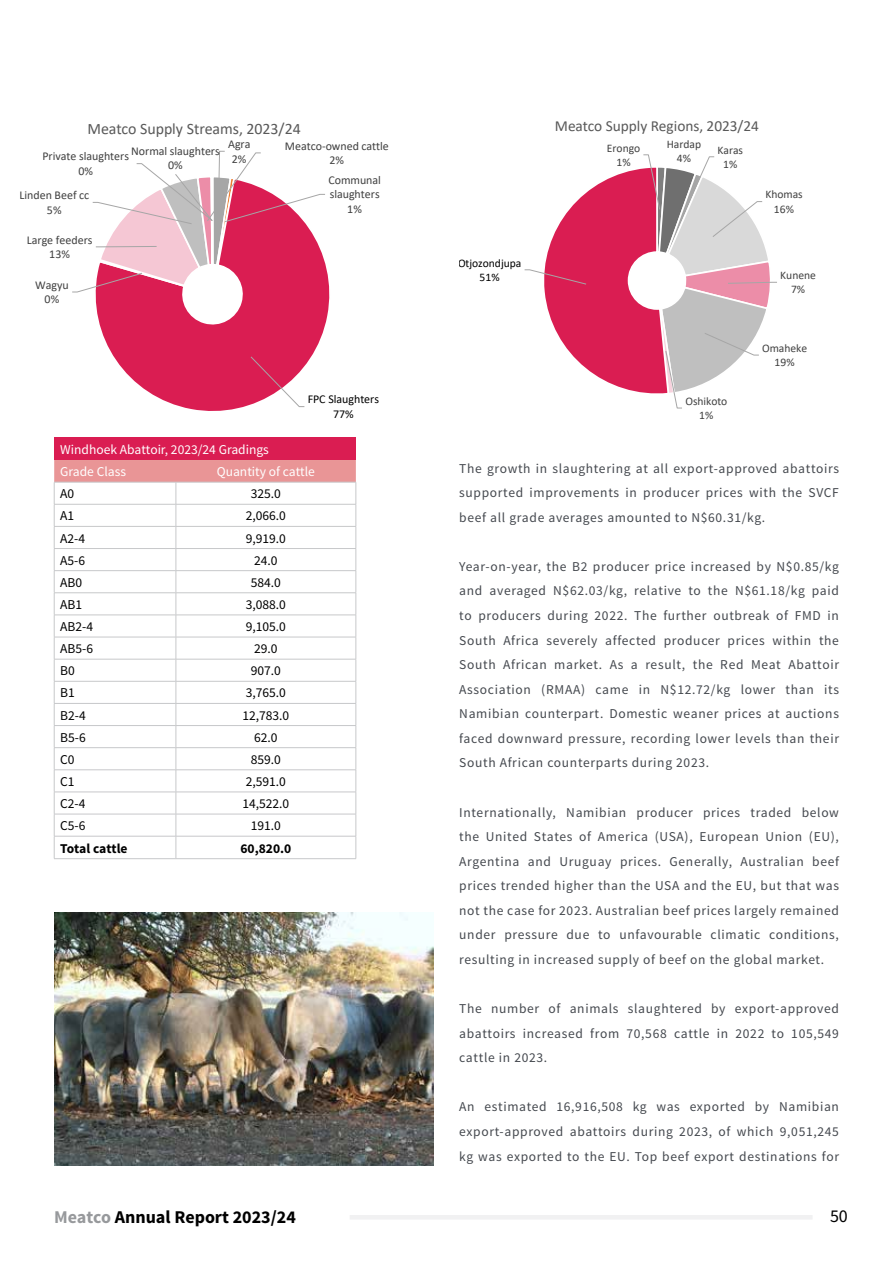
<style>
.page{position:relative;width:893px;height:1263px;background:#fff}
.page>*{position:absolute;margin:0;border:0;box-sizing:border-box;transform-origin:0 0}
.t1{font:700 18px "Source Sans Pro";color:#000}
.t2{font:18px "Source Sans Pro";color:#000}
.t3{font:15.9px "Calibri";letter-spacing:-.005em;color:#595959}
.t4{font:15.3px "Calibri";letter-spacing:-.005em;color:#595959}
.t5{font:13.5px/24.6px "Source Sans Pro";letter-spacing:.05em;color:#44484e;text-align:justify}
.t6{font:13.5px "Source Sans Pro";color:#000}
.t7{font:13.5px/22.2px "Source Sans Pro";color:#fff}
.t8{font:700 13.5px "Source Sans Pro";color:#000}
.t9{font:12px/14.5px "Calibri";color:#404040;text-align:center}
.t10{font:12px/14.5px "Calibri";color:#000;text-align:center}
.t11{font:11.55px/14.1px "Calibri";color:#404040;text-align:center}
.t12{font:11.55px/14.1px "Calibri";color:#000;text-align:center}
.s1{color:#97999c}
</style>
<div class="page">
<div style="left:54px;top:438px;width:302px;height:22px;background:#da1d52"></div>
<svg style="left:54px;top:460px;width:303px;height:398px"></svg>
<hr style="left:54px;top:858px;width:122px;height:1px;background:#c7c8ca">
<hr style="left:176px;top:858px;width:180px;height:1px;background:#c7c8ca">
<img style="left:54px;top:912px;width:380px;height:253px">
<svg style="left:72px;top:150px;width:254px;height:261px"></svg>
<svg style="left:524px;top:154px;width:253px;height:255px"></svg>
<hr style="left:350px;top:1215px;width:463px;height:4px;background:#f1f1f2">
<p class="t3" style="left:87px;top:118px;width:215px">Meatco Supply Streams, 2023/24</p>
<p class="t9" style="left:131px;top:143px;width:90px">Normal slaughters<br>0%</p>
<p class="t9" style="left:42px;top:149px;width:88px">Private slaughters<br>0%</p>
<p class="t9" style="left:20px;top:188px;width:71px">Linden Beef cc<br>5%</p>
<p class="t9" style="left:27px;top:232px;width:67px">Large feeders<br>13%</p>
<p class="t9" style="left:228px;top:136px;width:24px">Agra<br>2%</p>
<p class="t9" style="left:35px;top:277px;width:35px">Wagyu<br>0%</p>
<p class="t9" style="left:285px;top:138px;width:105px">Meatco-owned cattle<br>2%</p>
<p class="t9" style="left:328px;top:172px;width:54px">Communal slaughters<br>1%</p>
<p class="t10" style="left:308px;top:392px;width:73px">FPC Slaughters<br>77%</p>
<p class="t7" style="left:60px;top:439px;width:210px">Windhoek Abattoir, 2023/24 Gradings<br>Grade Class</p>
<p class="t7" style="left:217px;top:461px;width:100px">Quantity of cattle</p>
<p class="t6" style="left:60px;top:485px;width:16px">A0</p>
<p class="t6" style="left:251px;top:485px;width:32px">325.0</p>
<p class="t6" style="left:60px;top:507px;width:16px">A1</p>
<p class="t6" style="left:246px;top:507px;width:42px">2,066.0</p>
<p class="t6" style="left:60px;top:530px;width:26px">A2-4</p>
<p class="t6" style="left:246px;top:530px;width:42px">9,919.0</p>
<p class="t6" style="left:60px;top:552px;width:26px">A5-6</p>
<p class="t6" style="left:254px;top:552px;width:25px">24.0</p>
<p class="t6" style="left:60px;top:574px;width:23px">AB0</p>
<p class="t6" style="left:251px;top:574px;width:32px">584.0</p>
<p class="t6" style="left:60px;top:596px;width:23px">AB1</p>
<p class="t6" style="left:246px;top:596px;width:42px">3,088.0</p>
<p class="t6" style="left:60px;top:618px;width:34px">AB2-4</p>
<p class="t6" style="left:246px;top:618px;width:42px">9,105.0</p>
<p class="t6" style="left:60px;top:640px;width:34px">AB5-6</p>
<p class="t6" style="left:254px;top:640px;width:25px">29.0</p>
<p class="t6" style="left:60px;top:662px;width:16px">B0</p>
<p class="t6" style="left:251px;top:662px;width:32px">907.0</p>
<p class="t6" style="left:60px;top:684px;width:16px">B1</p>
<p class="t6" style="left:246px;top:684px;width:42px">3,765.0</p>
<p class="t6" style="left:60px;top:707px;width:27px">B2-4</p>
<p class="t6" style="left:242px;top:707px;width:48px">12,783.0</p>
<p class="t6" style="left:60px;top:729px;width:27px">B5-6</p>
<p class="t6" style="left:254px;top:729px;width:25px">62.0</p>
<p class="t6" style="left:60px;top:751px;width:16px">C0</p>
<p class="t6" style="left:251px;top:751px;width:32px">859.0</p>
<p class="t6" style="left:60px;top:773px;width:16px">C1</p>
<p class="t6" style="left:246px;top:773px;width:42px">2,591.0</p>
<p class="t6" style="left:60px;top:795px;width:27px">C2-4</p>
<p class="t6" style="left:242px;top:795px;width:48px">14,522.0</p>
<p class="t6" style="left:60px;top:817px;width:27px">C5-6</p>
<p class="t6" style="left:251px;top:817px;width:32px">191.0</p>
<p class="t8" style="left:60px;top:839px;width:69px">Total cattle</p>
<p class="t8" style="left:240px;top:839px;width:52px">60,820.0</p>
<p class="t4" style="left:555px;top:115px;width:206px">Meatco Supply Regions, 2023/24</p>
<p class="t12" style="left:458px;top:256px;width:65px">Otjozondjupa<br>51%</p>
<p class="t11" style="left:607px;top:140px;width:35px">Erongo<br>1%</p>
<p class="t11" style="left:667px;top:137px;width:36px">Hardap<br>4%</p>
<p class="t11" style="left:717px;top:142px;width:27px">Karas<br>1%</p>
<p class="t11" style="left:765px;top:187px;width:39px">Khomas<br>16%</p>
<p class="t11" style="left:685px;top:394px;width:43px">Oshikoto<br>1%</p>
<p class="t11" style="left:780px;top:268px;width:37px">Kunene<br>7%</p>
<p class="t11" style="left:762px;top:341px;width:47px">Omaheke<br>19%</p>
<p class="t5" style="left:459px;top:456px;width:381px">The growth in slaughtering at all export-approved abattoirs supported improvements in producer prices with the SVCF beef all grade averages amounted to N$60.31/kg.</p>
<p class="t5" style="left:459px;top:554px;width:381px">Year-on-year, the B2 producer price increased by N$0.85/kg and averaged N$62.03/kg, relative to the N$61.18/kg paid to producers during 2022. The further outbreak of FMD in South Africa severely affected producer prices within the South African market. As a result, the Red Meat Abattoir Association (RMAA) came in N$12.72/kg lower than its Namibian counterpart. Domestic weaner prices at auctions faced downward pressure, recording lower levels than their South African counterparts during 2023.</p>
<p class="t5" style="left:459px;top:800px;width:381px">Internationally, Namibian producer prices traded below the United States of America (USA), European Union (EU), Argentina and Uruguay prices. Generally, Australian beef prices trended higher than the USA and the EU, but that was not the case for 2023. Australian beef prices largely remained under pressure due to unfavourable climatic conditions, resulting in increased supply of beef on the global market.</p>
<p class="t5" style="left:459px;top:997px;width:381px">The number of animals slaughtered by export-approved abattoirs increased from 70,568 cattle in 2022 to 105,549 cattle in 2023.</p>
<p class="t5" style="left:459px;top:1095px;width:381px">An estimated 16,916,508 kg was exported by Namibian export-approved abattoirs during 2023, of which 9,051,245 kg was exported to the EU. Top beef export destinations for</p>
<h1 class="t1" style="left:54px;top:1205px;width:243px"><span class="s1">Meatco</span> Annual Report 2023/24</h1>
<h1 class="t2" style="left:830px;top:1204px;width:19px">50</h1>
</div>
